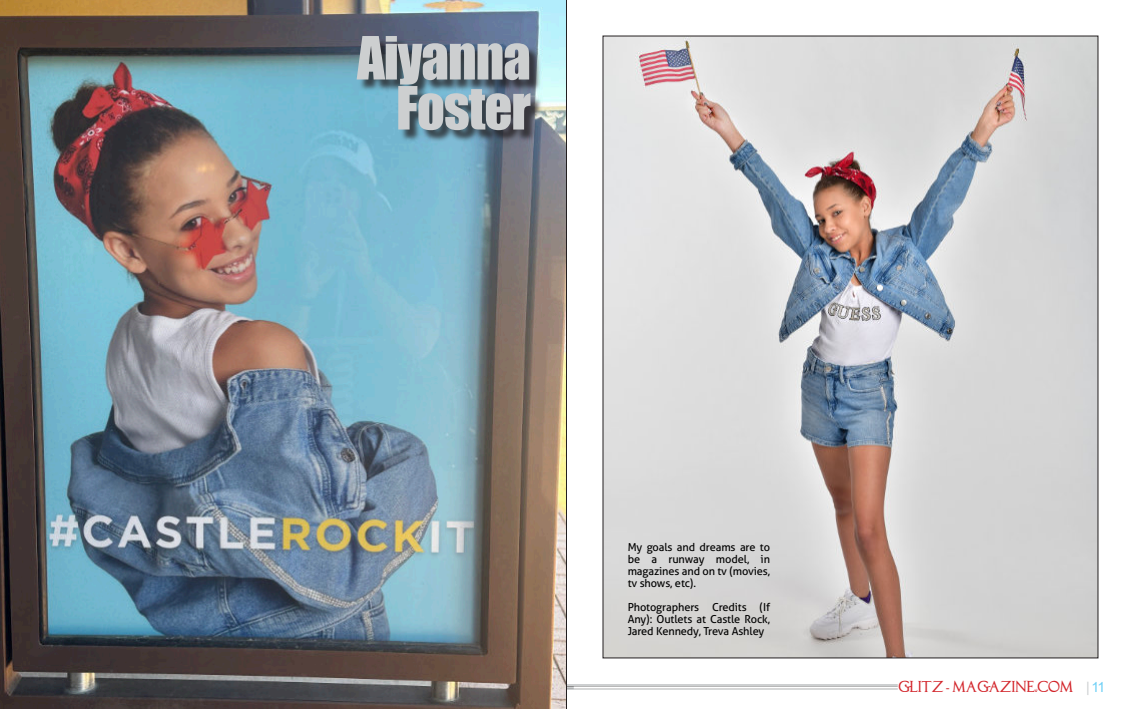
<style>
.page{position:relative;width:1134px;height:709px;background:#fff}
.page>*{position:absolute;margin:0;border:0;box-sizing:border-box;transform-origin:0 0}
.t1{font:55px/50px "Impact";letter-spacing:-.02em;color:#cdcfd0;text-align:right}
.t2{font:14px "Princes SANDTHEFROG";letter-spacing:-.07em;color:#d22329}
.t3{font:11px/12px "Aller";letter-spacing:-.01em;color:#000;text-align:justify}
.s1{font-family:"Arial";color:#cdcfd0}
.s2{font-family:"Arial";color:#6dcff6}
</style>
<div class="page">
<img style="left:567px;top:684px;width:331px;height:5px">
<img style="left:0;top:0;width:567px;height:709px">
<img style="left:604px;top:37px;width:492px;height:619px">
<img style="left:359px;top:37px;width:184px;height:106px">
<h1 class="t1" style="left:357px;top:36px;width:176px">Aiyanna<br>Foster</h1>
<p class="t3" style="left:628px;top:542px;width:144px">My goals and dreams are to be a runway model, in magazines and on tv (movies, tv shows, etc).</p>
<p class="t3" style="left:628px;top:602px;width:144px">Photographers Credits (If Any): Outlets at Castle Rock, Jared Kennedy, Treva Ashley</p>
<p class="t2" style="left:898px;top:681px;width:209px">GLITZ - MAGAZINE.COM <span class="s1">|</span> <span class="s2">11</span></p>
</div>
